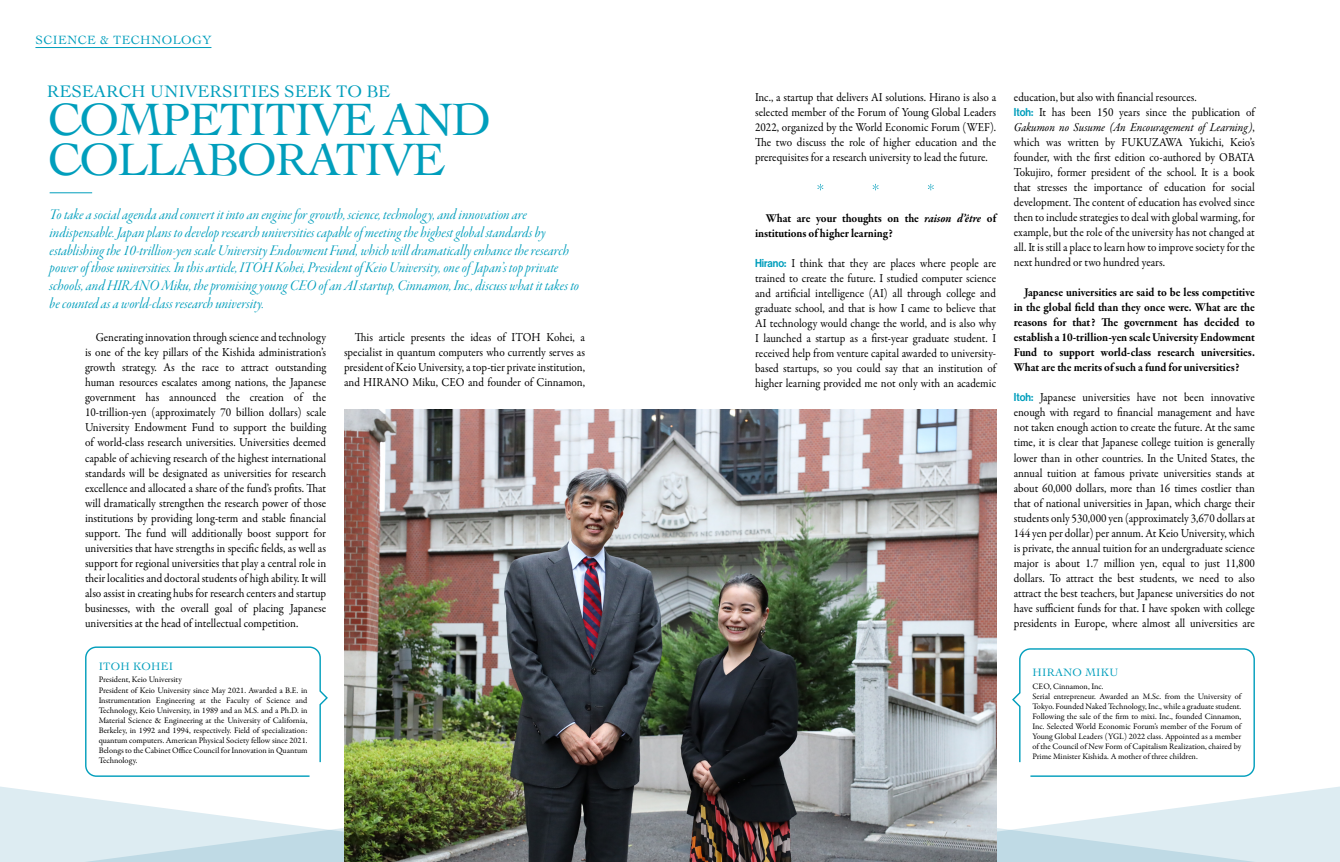
<style>
.page{position:relative;width:1340px;height:862px;background:#fff}
.page>*{position:absolute;margin:0;border:0;box-sizing:border-box;transform-origin:0 0}
.t1{font:47.5px/40px "Cochin";letter-spacing:-.04em;color:#009ebc}
.t2{font:17.5px "Cochin";color:#009ebc}
.t3{font:15.62px/17.8px "Garamond Premr Pro It Disp";color:#009ebc}
.t4{font:12.5px "Cochin";letter-spacing:.04em;color:#009ebc}
.t5{font:12.25px/15px "Garamond Premr Pro";color:#000;text-align:justify;scale:.92 1}
.質問{font:700 12.25px/15px "Garamond Premr Pro";letter-spacing:-.005em;color:#000;text-align:justify;scale:.92 1}
.t6{font:11.25px "Cochin";letter-spacing:.02em;color:#009ebc}
.t7{font:8.5px/10px "Garamond Premr Pro";color:#000;text-align:justify}
.s1{font-family:"N Haas Grotesk DS Std 65 Md";font-size:11.25px;color:#009ebc}
.s2{font-style:italic}
</style>
<div class="page">
<svg style="left:4px;top:787px;width:340px;height:74px;fill:#ddecf2"></svg>
<svg style="left:996px;top:784px;width:343px;height:77px;fill:#ddecf2"></svg>
<img style="left:344px;top:409px;width:652px;height:452px">
<svg style="left:1012px;top:648px;width:243px;height:129px"></svg>
<hr style="left:35px;top:47px;width:176px;height:1px;background:#009ebc">
<hr style="left:50px;top:192px;width:42px;height:1px;background:#009ebc">
<svg style="left:85px;top:646px;width:243px;height:131px"></svg>
<svg style="left:817px;top:184px;width:116px;height:6px"></svg>
<p class="t4" style="left:35px;top:32px;width:177px">SCIENCE &amp; TECHNOLOGY</p>
<p class="t2" style="left:47px;top:79px;width:345px">RESEARCH UNIVERSITIES SEEK TO BE</p>
<p class="t1" style="left:48px;top:98px;width:444px">COMPETITIVE AND<br>COLLABORATIVE</p>
<p class="t3" style="left:50px;top:206px;width:531px">To take a social agenda and convert it into an engine for growth, science, technology, and innovation are indispensable. Japan plans to develop research universities capable of meeting the highest global standards by establishing the 10-trillion-yen scale University Endowment Fund, which will dramatically enhance the research power of those universities. In this article, ITOH Kohei, President of Keio University, one of Japan’s top private schools, and HIRANO Miku, the promising young CEO of an AI startup, Cinnamon, Inc., discuss what it takes to be counted as a world-class research university.</p>
<p class="t5" style="left:85px;top:330px;width:263px;text-indent:11px">Generating innovation through science and technology is one of the key pillars of the Kishida administration’s growth strategy. As the race to attract outstanding human resources escalates among nations, the Japanese government has announced the creation of the 10-trillion-yen (approximately 70 billion dollars) scale University Endowment Fund to support the building of world-class research universities. Universities deemed capable of achieving research of the highest international standards will be designated as universities for research excellence and allocated a share of the fund’s profits. That will dramatically strengthen the research power of those institutions by providing long-term and stable financial support. The fund will additionally boost support for universities that have strengths in specific fields, as well as support for regional universities that play a central role in their localities and doctoral students of high ability. It will also assist in creating hubs for research centers and startup businesses, with the overall goal of placing Japanese universities at the head of intellectual competition.</p>
<p class="t6" style="left:99px;top:658px;width:76px">ITOH KOHEI</p>
<p class="t7" style="left:99px;top:674px;width:85px">President, Keio University</p>
<p class="t7" style="left:99px;top:684px;width:210px">President of Keio University since May 2021. Awarded a B.E. in Instrumentation Engineering at the Faculty of Science and Technology, Keio University, in 1989 and an M.S. and a Ph.D. in Material Science &amp; Engineering at the University of California, Berkeley, in 1992 and 1994, respectively. Field of specialization: quantum computers. American Physical Society fellow since 2021.<br>Belongs to the Cabinet Office Council for Innovation in Quantum Technology.</p>
<p class="t5" style="left:344px;top:330px;width:263px;text-indent:11px">This article presents the ideas of ITOH Kohei, a specialist in quantum computers who currently serves as president of Keio University, a top-tier private institution, and HIRANO Miku, CEO and founder of Cinnamon,</p>
<p class="t5" style="left:755px;top:90px;width:263px">Inc., a startup that delivers AI solutions. Hirano is also a selected member of the Forum of Young Global Leaders 2022, organized by the World Economic Forum (WEF).<br>The two discuss the role of higher education and the prerequisites for a research university to lead the future.</p>
<p class="t5" style="left:1013px;top:90px;width:200px">education, but also with financial resources.</p>
<p class="t5" style="left:1013px;top:105px;width:263px"><span class="s1">Itoh:</span> It has been 150 years since the publication of <span class="s2">Gakumon no Susume (An Encouragement of Learning)</span>, which was written by FUKUZAWA Yukichi, Keio’s founder, with the first edition co-authored by OBATA Tokujiro, former president of the school. It is a book that stresses the importance of education for social development. The content of education has evolved since then to include strategies to deal with global warming, for example, but the role of the university has not changed at all. It is still a place to learn how to improve society for the next hundred or two hundred years.</p>
<p class="質問" style="left:1013px;top:285px;width:263px;text-indent:11px">Japanese universities are said to be less competitive in the global field than they once were. What are the reasons for that? The government has decided to establish a 10-trillion-yen scale University Endowment Fund to support world-class research universities.<br>What are the merits of such a fund for universities?</p>
<p class="t5" style="left:1013px;top:390px;width:263px"><span class="s1">Itoh:</span> Japanese universities have not been innovative enough with regard to financial management and have not taken enough action to create the future. At the same time, it is clear that Japanese college tuition is generally lower than in other countries. In the United States, the annual tuition at famous private universities stands at about 60,000 dollars, more than 16 times costlier than that of national universities in Japan, which charge their students only 530,000 yen (approximately 3,670 dollars at 144 yen per dollar) per annum. At Keio University, which is private, the annual tuition for an undergraduate science major is about 1.7 million yen, equal to just 11,800 dollars. To attract the best students, we need to also attract the best teachers, but Japanese universities do not have sufficient funds for that. I have spoken with college presidents in Europe, where almost all universities are</p>
<p class="質問" style="left:755px;top:210px;width:263px;text-indent:11px">What are your thoughts on the <span class="s2">raison d’être</span> of institutions of higher learning?</p>
<p class="t5" style="left:755px;top:256px;width:263px"><span class="s1">Hirano:</span> I think that they are places where people are trained to create the future. I studied computer science and artificial intelligence (AI) all through college and graduate school, and that is how I came to believe that AI technology would change the world, and is also why I launched a startup as a first-year graduate student. I received help from venture capital awarded to university&shy;based startups, so you could say that an institution of higher learning provided me not only with an academic</p>
<p class="t6" style="left:1032px;top:664px;width:87px">HIRANO MIKU</p>
<p class="t7" style="left:1032px;top:680px;width:72px">CEO, Cinnamon, Inc.</p>
<p class="t7" style="left:1032px;top:690px;width:210px">Serial entrepreneur. Awarded an M.Sc. from the University of Tokyo. Founded Naked Technology, Inc., while a graduate student.<br>Following the sale of the firm to mixi. Inc., founded Cinnamon, Inc. Selected World Economic Forum’s member of the Forum of Young Global Leaders (YGL) 2022 class. Appointed as a member of the Council of New Form of Capitalism Realization, chaired by Prime Minister Kishida. A mother of three children.</p>
</div>
